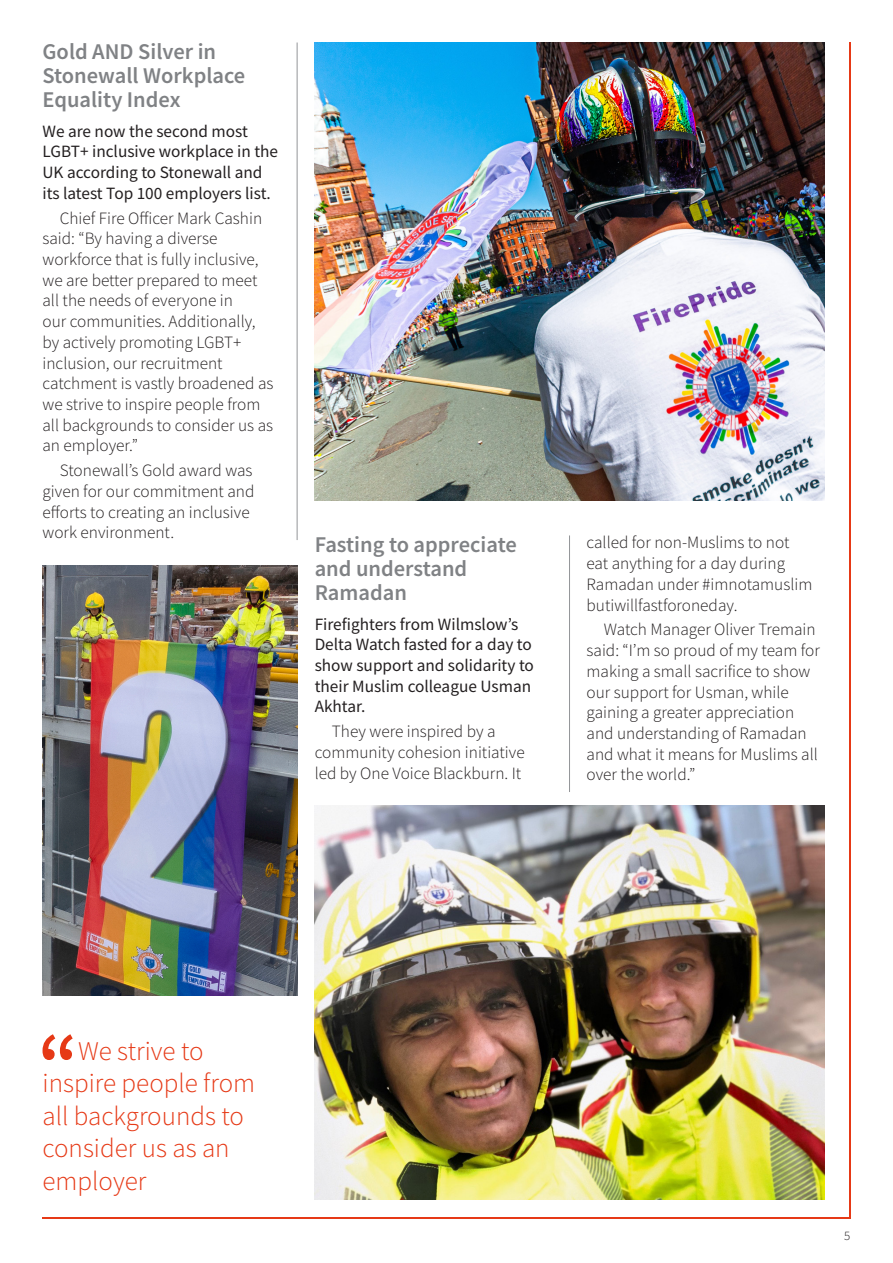
<style>
.page{position:relative;width:893px;height:1263px;background:#fff}
.page>*{position:absolute;margin:0;border:0;box-sizing:border-box;transform-origin:0 0}
.Core_values_main_hea{font:300 27px/32.4px "Source Sans Pro";color:#e63916}
.Core_values_section{font:600 22.5px/24px "Source Sans Pro";color:#808285}
.Body_text_black{font:300 17.25px/20.7px "Source Sans Pro";color:#231f20}
.Opening_para{font:17.25px/20.7px "Source Sans Pro";color:#231f20}
.t1{font:300 12.9px "Source Sans Pro";color:#231f20}
</style>
<div class="page">
<img style="left:315px;top:805px;width:510px;height:394px">
<img style="left:315px;top:43px;width:510px;height:458px">
<img style="left:43px;top:566px;width:254px;height:430px">
<hr style="left:849px;top:43px;width:1px;height:1176px;background:#e63916">
<hr style="left:43px;top:1218px;width:807px;height:1px;background:#e63916">
<hr style="left:297px;top:43px;width:1px;height:497px;background:#939598">
<hr style="left:569px;top:535px;width:1px;height:257px;background:#939598">
<svg style="left:43px;top:1034px;width:30px;height:26px"></svg>
<p class="Core_values_section" style="left:43px;top:40px;width:204px">Gold AND Silver in<br>Stonewall Workplace<br>Equality Index</p>
<p class="Opening_para" style="left:43px;top:120px;width:237px">We are now the second most<br>LGBT+ inclusive workplace in the<br>UK according to Stonewall and its latest Top 100 employers list.</p>
<p class="Body_text_black" style="left:43px;top:208px;width:232px;text-indent:17px">Chief Fire Officer Mark Cashin said: “By having a diverse workforce that is fully inclusive, we are better prepared to meet all the needs of everyone in<br>our communities. Additionally, by actively promoting LGBT+ inclusion, our recruitment catchment is vastly broadened as we strive to inspire people from all backgrounds to consider us as an employer.”</p>
<p class="Body_text_black" style="left:43px;top:460px;width:213px;text-indent:17px">Stonewall’s Gold award was given for our commitment and efforts to creating an inclusive work environment.</p>
<p class="Core_values_section" style="left:315px;top:533px;width:204px">Fasting to appreciate and understand<br>Ramadan</p>
<p class="Opening_para" style="left:315px;top:613px;width:221px">Firefighters from Wilmslow’s<br>Delta Watch fasted for a day to show support and solidarity to their Muslim colleague Usman<br>Akhtar.</p>
<p class="Body_text_black" style="left:315px;top:721px;width:212px;text-indent:17px">They were inspired by a community cohesion initiative led by One Voice Blackburn. It</p>
<p class="Body_text_black" style="left:587px;top:532px;width:227px">called for non-Muslims to not eat anything for a day during<br>Ramadan under #imnotamuslim butiwillfastforoneday.</p>
<p class="Body_text_black" style="left:587px;top:619px;width:235px;text-indent:17px">Watch Manager Oliver Tremain said: “I’m so proud of my team for making a small sacrifice to show our support for Usman, while gaining a greater appreciation and understanding of Ramadan and what it means for Muslims all over the world.”</p>
<p class="Core_values_main_hea" style="left:43px;top:1035px;width:214px;text-indent:36px">We strive to inspire people from all backgrounds to consider us as an employer</p>
<p class="t1" style="left:844px;top:1228px;width:8px">5</p>
</div>
